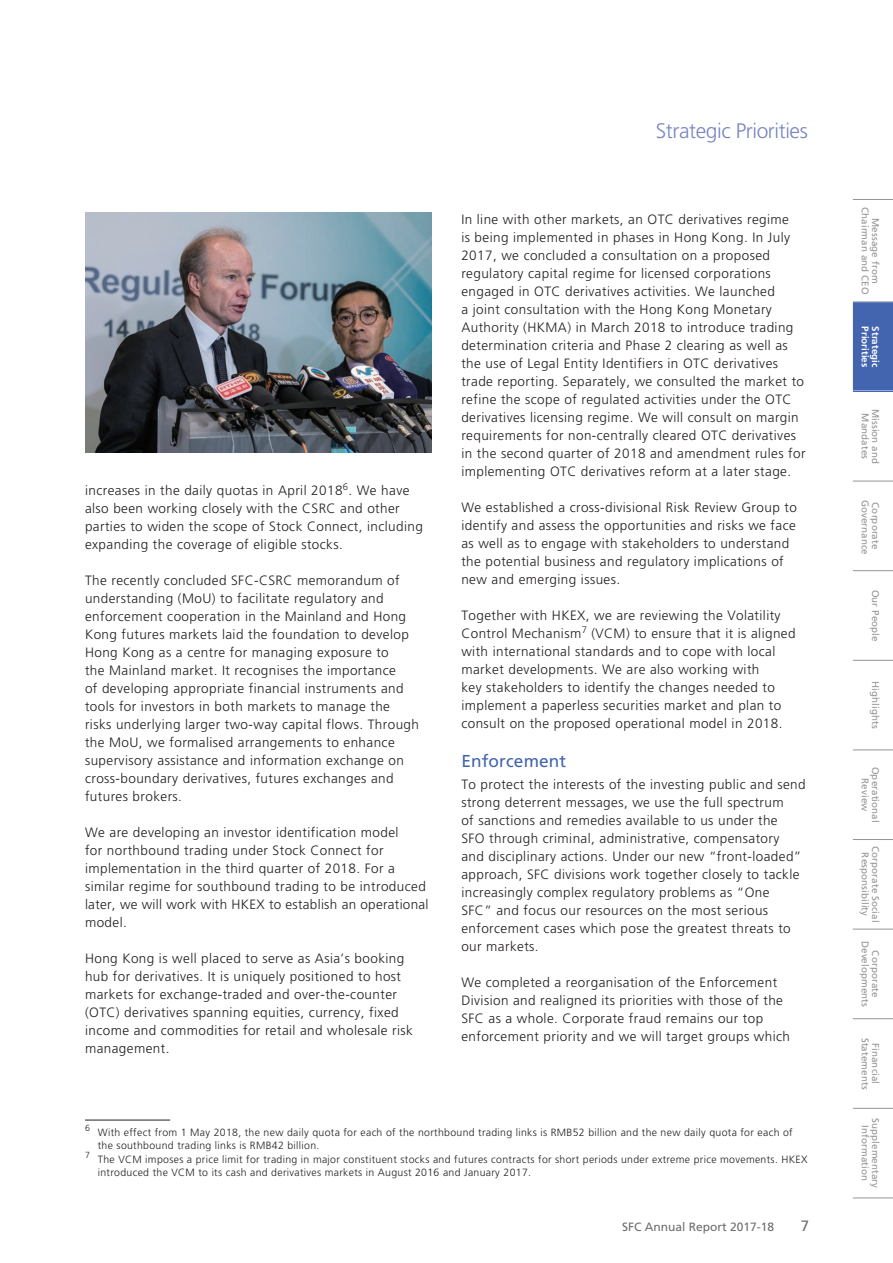
<style>
.page{position:relative;width:893px;height:1263px;background:#fff}
.page>*{position:absolute;margin:0;border:0;box-sizing:border-box;transform-origin:0 0}
.t1{font:300 21px "Frutiger LT Std";letter-spacing:-.02em;color:#7885c1}
.t2{font:17.25px "Frutiger LT Std";letter-spacing:.01em;color:#4364af}
.t3{font:15px "Frutiger LT Std";color:#6c6d70}
.t4{font:300 13.5px/18px "Frutiger LT Std";letter-spacing:.03em;color:#231f20}
.t5{font:12px "Frutiger LT Std";color:#6c6d70}
.t6{font:300 10.5px "Frutiger LT Std";letter-spacing:.03em;color:#231f20}
.t7{font:9.75px/10.5px "Frutiger LT Std";letter-spacing:.01em;color:#939598;text-align:center}
.t8{font:700 9.75px "Frutiger LT Std";color:#fff}
</style>
<div class="page">
<hr style="left:853px;top:199px;width:40px;height:1px;background:#939598">
<hr style="left:853px;top:301px;width:40px;height:1px;background:#939598">
<hr style="left:853px;top:481px;width:40px;height:1px;background:#939598">
<hr style="left:853px;top:570px;width:40px;height:1px;background:#939598">
<hr style="left:853px;top:660px;width:40px;height:1px;background:#939598">
<hr style="left:853px;top:749px;width:40px;height:1px;background:#939598">
<hr style="left:853px;top:839px;width:40px;height:1px;background:#939598">
<hr style="left:853px;top:929px;width:40px;height:1px;background:#939598">
<hr style="left:853px;top:1018px;width:40px;height:1px;background:#939598">
<hr style="left:853px;top:1108px;width:40px;height:1px;background:#939598">
<hr style="left:853px;top:1197px;width:40px;height:1px;background:#939598">
<hr style="left:853px;top:391px;width:40px;height:1px;background:#4364af">
<div style="left:853px;top:302px;width:40px;height:88px;background:#4364af"></div>
<hr style="left:85px;top:1120px;width:85px;height:1px;background:#231f20">
<img style="left:85px;top:213px;width:347px;height:239px">
<p class="t4" style="left:85px;top:481px;width:339px">increases in the daily quotas in April 2018<sup>6</sup>. We have also been working closely with the CSRC and other parties to widen the scope of Stock Connect, including expanding the coverage of eligible stocks.</p>
<p class="t4" style="left:85px;top:571px;width:336px">The recently concluded SFC-CSRC memorandum of understanding (MoU) to facilitate regulatory and enforcement cooperation in the Mainland and Hong Kong futures markets laid the foundation to develop Hong Kong as a centre for managing exposure to<br>the Mainland market. It recognises the importance<br>of developing appropriate financial instruments and tools for investors in both markets to manage the risks underlying larger two-way capital flows. Through the MoU, we formalised arrangements to enhance supervisory assistance and information exchange on cross-boundary derivatives, futures exchanges and futures brokers.</p>
<p class="t4" style="left:85px;top:823px;width:345px">We are developing an investor identification model<br>for northbound trading under Stock Connect for implementation in the third quarter of 2018. For a similar regime for southbound trading to be introduced later, we will work with HKEX to establish an operational model.</p>
<p class="t4" style="left:85px;top:949px;width:329px">Hong Kong is well placed to serve as Asia’s booking hub for derivatives. It is uniquely positioned to host markets for exchange-traded and over-the-counter (OTC) derivatives spanning equities, currency, fixed income and commodities for retail and wholesale risk management.</p>
<h1 class="t1" style="left:656px;top:119px;width:153px">Strategic Priorities</h1>
<p class="t4" style="left:461px;top:210px;width:346px">In line with other markets, an OTC derivatives regime<br>is being implemented in phases in Hong Kong. In July 2017, we concluded a consultation on a proposed regulatory capital regime for licensed corporations engaged in OTC derivatives activities. We launched<br>a joint consultation with the Hong Kong Monetary Authority (HKMA) in March 2018 to introduce trading determination criteria and Phase 2 clearing as well as the use of Legal Entity Identifiers in OTC derivatives trade reporting. Separately, we consulted the market to refine the scope of regulated activities under the OTC derivatives licensing regime. We will consult on margin requirements for non-centrally cleared OTC derivatives in the second quarter of 2018 and amendment rules for implementing OTC derivatives reform at a later stage.</p>
<p class="t4" style="left:461px;top:498px;width:337px">We established a cross-divisional Risk Review Group to identify and assess the opportunities and risks we face as well as to engage with stakeholders to understand the potential business and regulatory implications of new and emerging issues.</p>
<p class="t4" style="left:461px;top:606px;width:336px">Together with HKEX, we are reviewing the Volatility Control Mechanism<sup>7</sup> (VCM) to ensure that it is aligned with international standards and to cope with local market developments. We are also working with<br>key stakeholders to identify the changes needed to implement a paperless securities market and plan to consult on the proposed operational model in 2018.</p>
<h1 class="t2" style="left:461px;top:751px;width:106px">Enforcement</h1>
<p class="t4" style="left:461px;top:776px;width:346px">To protect the interests of the investing public and send strong deterrent messages, we use the full spectrum<br>of sanctions and remedies available to us under the<br>SFO through criminal, administrative, compensatory<br>and disciplinary actions. Under our new “front-loaded” approach, SFC divisions work together closely to tackle increasingly complex regulatory problems as “One<br>SFC” and focus our resources on the most serious enforcement cases which pose the greatest threats to our markets.</p>
<p class="t4" style="left:461px;top:974px;width:330px">We completed a reorganisation of the Enforcement Division and realigned its priorities with those of the SFC as a whole. Corporate fraud remains our top enforcement priority and we will target groups which</p>
<p class="t6" style="left:85px;top:1126px;width:709px"><sup>6</sup> With effect from 1 May 2018, the new daily quota for each of the northbound trading links is RMB52 billion and the new daily quota for each of</p>
<p class="t6" style="left:98px;top:1139px;width:223px">the southbound trading links is RMB42 billion.</p>
<p class="t6" style="left:85px;top:1153px;width:724px"><sup>7</sup> The VCM imposes a price limit for trading in major constituent stocks and futures contracts for short periods under extreme price movements. HKEX</p>
<p class="t6" style="left:98px;top:1166px;width:435px">introduced the VCM to its cash and derivatives markets in August 2016 and January 2017.</p>
<p class="t5" style="left:622px;top:1219px;width:154px">SFC Annual Report 2017-18</p>
<p class="t3" style="left:801px;top:1217px;width:10px">7</p>
<p class="t7" style="left:881px;top:207px;width:89px;rotate:90deg">Message from<br>Chairman and CEO</p>
<p class="t8" style="left:871px;top:326px;width:42px;rotate:90deg">Priorities</p>
<p class="t8" style="left:881px;top:326px;width:42px;rotate:90deg">Strategic</p>
<p class="t7" style="left:881px;top:409px;width:57px;rotate:90deg">Mission and<br>Mandates</p>
<p class="t7" style="left:881px;top:500px;width:57px;text-align:left;rotate:90deg">Corporate<br>Governance</p>
<p class="t7" style="left:881px;top:589px;width:53px;rotate:90deg">Our People</p>
<p class="t7" style="left:881px;top:681px;width:49px;rotate:90deg">Highlights</p>
<p class="t7" style="left:881px;top:767px;width:57px;rotate:90deg">Operational<br>Review</p>
<p class="t7" style="left:881px;top:846px;width:78px;rotate:90deg">Corporate Social<br>Responsibility</p>
<p class="t7" style="left:881px;top:941px;width:68px;rotate:90deg">Corporate<br>Developments</p>
<p class="t7" style="left:881px;top:1037px;width:53px;rotate:90deg">Financial<br>Statements</p>
<p class="t7" style="left:881px;top:1118px;width:72px;rotate:90deg">Supplementary<br>Information</p>
</div>
